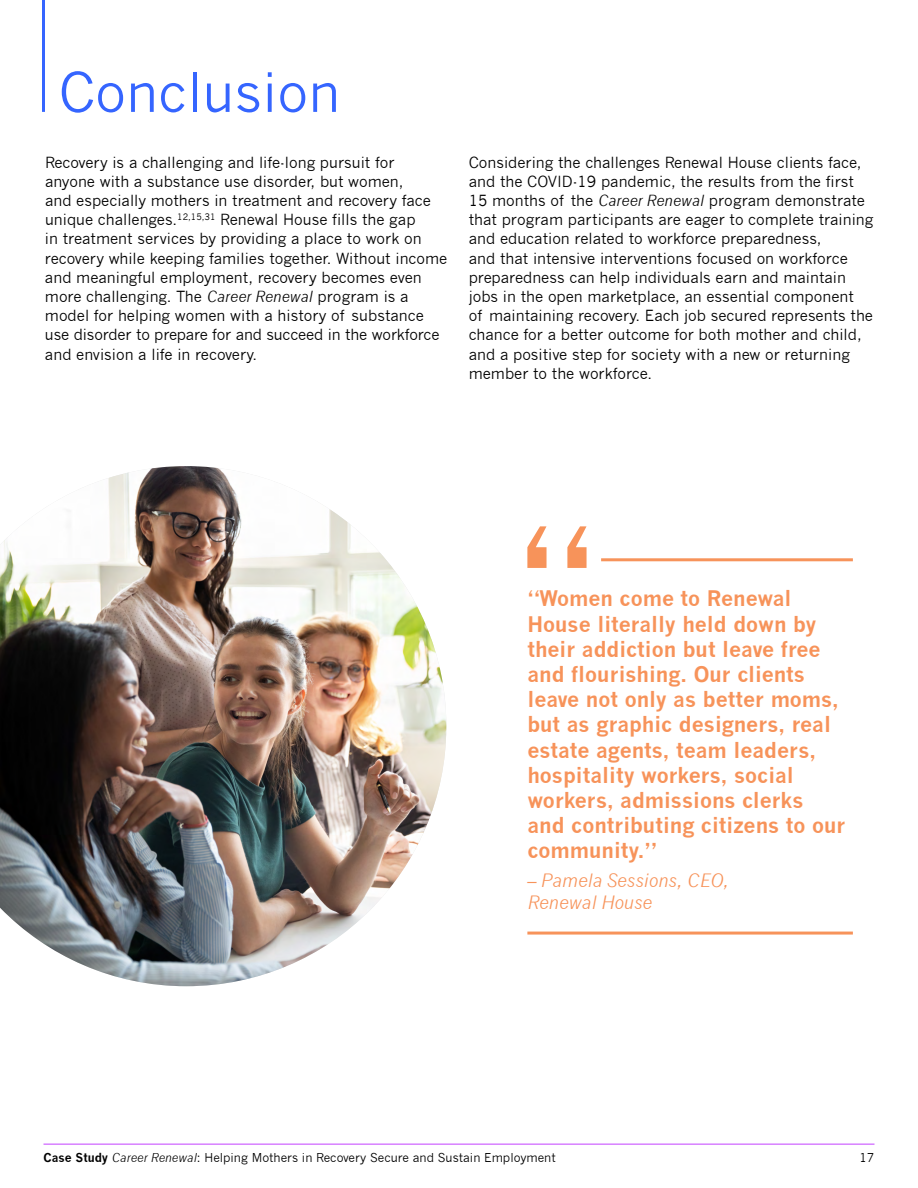
<style>
.page{position:relative;width:918px;height:1188px;background:#fff}
.page>*{position:absolute;margin:0;border:0;box-sizing:border-box;transform-origin:0 0}
.t1{font:54px "News Gothic";color:#3565ff}
.t2{font:700 21px/25.2px "News Gothic";color:#f7935a}
.t3{font:italic 18px/21.6px "News Gothic";color:#f7935a}
.t4{font:15px/19.2px "News Gothic";color:#000}
.t5{font:12px "News Gothic";color:#000}
.s1{font-style:italic}
.s2{font-weight:700}
</style>
<div class="page">
<hr style="left:44px;top:1144px;width:830px;height:1px;background:#c440ff">
<img style="left:0;top:466px;width:446px;height:520px">
<hr style="left:42px;top:0;width:3px;height:112px;background:#3565ff">
<svg style="left:527px;top:526px;width:60px;height:42px"></svg>
<hr style="left:601px;top:558px;width:252px;height:3px;background:#f7935a">
<hr style="left:527px;top:932px;width:326px;height:3px;background:#f7935a">
<h1 class="t1" style="left:59px;top:61px;width:283px">Conclusion</h1>
<p class="t4" style="left:45px;top:153px;width:404px">Recovery is a challenging and life-long pursuit for anyone with a substance use disorder, but women,<br>and especially mothers in treatment and recovery face unique challenges.<sup>12,15,31</sup> Renewal House fills the gap<br>in treatment services by providing a place to work on recovery while keeping families together. Without income and meaningful employment, recovery becomes even more challenging. The <span class="s1">Career Renewal</span> program is a model for helping women with a history of substance use disorder to prepare for and succeed in the workforce and envision a life in recovery.</p>
<p class="t4" style="left:469px;top:153px;width:406px">Considering the challenges Renewal House clients face, and the COVID-19 pandemic, the results from the first 15 months of the <span class="s1">Career Renewal</span> program demonstrate that program participants are eager to complete training and education related to workforce preparedness,<br>and that intensive interventions focused on workforce preparedness can help individuals earn and maintain jobs in the open marketplace, an essential component<br>of maintaining recovery. Each job secured represents the chance for a better outcome for both mother and child, and a positive step for society with a new or returning member to the workforce.</p>
<p class="t2" style="left:527px;top:586px;width:320px">“Women come to Renewal<br>House literally held down by their addiction but leave free and flourishing. Our clients leave not only as better moms, but as graphic designers, real estate agents, team leaders, hospitality workers, social workers, admissions clerks and contributing citizens to our community.”</p>
<p class="t3" style="left:527px;top:870px;width:203px">– Pamela Sessions, CEO,<br>Renewal House</p>
<p class="t5" style="left:44px;top:1151px;width:514px"><span class="s2">Case Study</span> <span class="s1">Career Renewal</span>: Helping Mothers in Recovery Secure and Sustain Employment</p>
<p class="t5" style="left:859px;top:1150px;width:16px">17</p>
</div>
